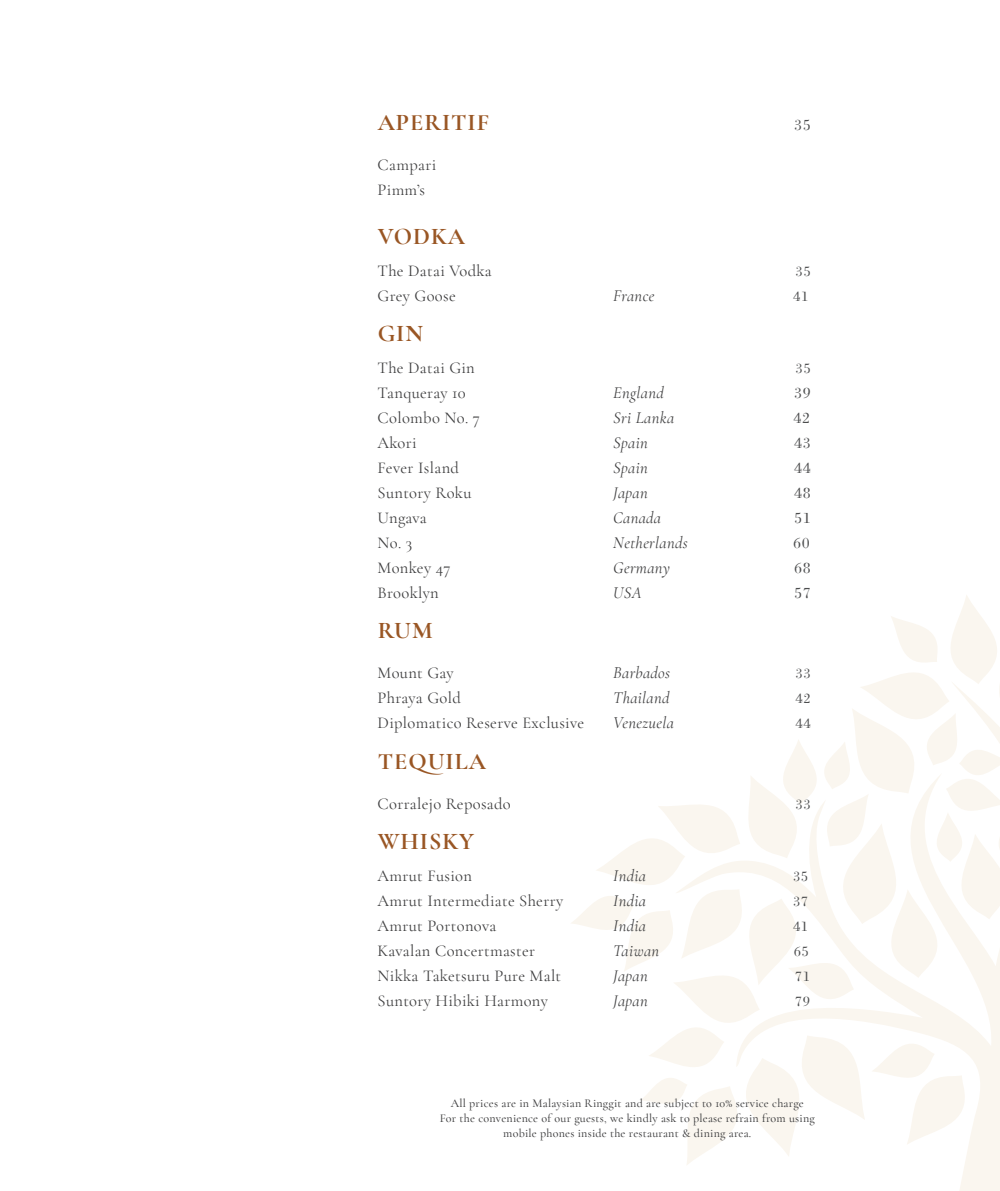
<style>
.page{position:relative;width:1000px;height:1191px;background:#fff}
.page>*{position:absolute;margin:0;border:0;box-sizing:border-box;transform-origin:0 0}
.t1{font:700 24px "Cormorant Garamond";letter-spacing:.04em;color:#995624}
.t2{font:18px "Arlene";letter-spacing:.03em;color:#4b4c4d}
.t3{font:16.5px "Cormorant Garamond";letter-spacing:.02em;color:#3e3e3f}
.t4{font:italic 16.5px "Cormorant Garamond";letter-spacing:.02em;color:#3e3e3f}
.t5{font:16.5px "Arlene";letter-spacing:.03em;color:#4b4c4d}
.t6{font:500 12px/15px "Cormorant Garamond";letter-spacing:.02em;color:#3e3e3f;text-align:center}
</style>
<div class="page">
<svg style="left:960px;top:1165px;width:39px;height:26px"></svg>
<svg style="left:572px;top:595px;width:427px;height:570px"></svg>
<p class="t1" style="left:377px;top:107px;width:113px">APERITIF</p>
<p class="t2" style="left:794px;top:113px;width:18px">35</p>
<p class="t3" style="left:377px;top:155px;width:60px">Campari</p>
<p class="t3" style="left:377px;top:180px;width:49px">Pimm’s</p>
<p class="t1" style="left:377px;top:221px;width:89px">VODKA</p>
<p class="t3" style="left:377px;top:260px;width:116px">The Datai Vodka</p>
<p class="t5" style="left:795px;top:260px;width:17px">35</p>
<p class="t3" style="left:377px;top:285px;width:80px">Grey Goose</p>
<p class="t4" style="left:613px;top:286px;width:43px">France</p>
<p class="t5" style="left:793px;top:285px;width:17px">41</p>
<p class="t1" style="left:377px;top:318px;width:47px">GIN</p>
<p class="t3" style="left:377px;top:357px;width:99px">The Datai Gin</p>
<p class="t5" style="left:795px;top:357px;width:17px">35</p>
<p class="t3" style="left:377px;top:382px;width:90px">Tanqueray 10</p>
<p class="t4" style="left:613px;top:383px;width:52px">England</p>
<p class="t2" style="left:794px;top:380px;width:18px">39</p>
<p class="t3" style="left:377px;top:407px;width:104px">Colombo No. 7</p>
<p class="t4" style="left:613px;top:408px;width:62px">Sri Lanka</p>
<p class="t2" style="left:793px;top:405px;width:18px">42</p>
<p class="t3" style="left:377px;top:432px;width:41px">Akori</p>
<p class="t4" style="left:613px;top:433px;width:36px">Spain</p>
<p class="t2" style="left:794px;top:430px;width:18px">43</p>
<p class="t3" style="left:377px;top:457px;width:83px">Fever Island</p>
<p class="t4" style="left:613px;top:458px;width:36px">Spain</p>
<p class="t2" style="left:794px;top:455px;width:18px">44</p>
<p class="t3" style="left:377px;top:482px;width:95px">Suntory Roku</p>
<p class="t4" style="left:613px;top:483px;width:36px">Japan</p>
<p class="t2" style="left:794px;top:480px;width:18px">48</p>
<p class="t3" style="left:377px;top:507px;width:51px">Ungava</p>
<p class="t4" style="left:613px;top:508px;width:49px">Canada</p>
<p class="t2" style="left:794px;top:505px;width:18px">51</p>
<p class="t3" style="left:377px;top:532px;width:36px">No. 3</p>
<p class="t4" style="left:613px;top:533px;width:76px">Netherlands</p>
<p class="t2" style="left:793px;top:531px;width:18px">60</p>
<p class="t3" style="left:377px;top:557px;width:74px">Monkey 47</p>
<p class="t4" style="left:613px;top:558px;width:58px">Germany</p>
<p class="t2" style="left:794px;top:556px;width:18px">68</p>
<p class="t3" style="left:377px;top:582px;width:63px">Brooklyn</p>
<p class="t4" style="left:613px;top:583px;width:30px">USA</p>
<p class="t2" style="left:794px;top:581px;width:18px">57</p>
<p class="t1" style="left:377px;top:616px;width:56px">RUM</p>
<p class="t3" style="left:377px;top:663px;width:78px">Mount Gay</p>
<p class="t4" style="left:613px;top:663px;width:58px">Barbados</p>
<p class="t5" style="left:795px;top:662px;width:17px">33</p>
<p class="t3" style="left:377px;top:688px;width:85px">Phraya Gold</p>
<p class="t4" style="left:613px;top:688px;width:58px">Thailand</p>
<p class="t5" style="left:795px;top:687px;width:17px">42</p>
<p class="t3" style="left:377px;top:713px;width:208px">Diplomatico Reserve Exclusive</p>
<p class="t4" style="left:613px;top:713px;width:62px">Venezuela</p>
<p class="t5" style="left:795px;top:712px;width:17px">44</p>
<p class="t1" style="left:377px;top:746px;width:110px">TEQUILA</p>
<p class="t3" style="left:377px;top:793px;width:135px">Corralejo Reposado</p>
<p class="t5" style="left:795px;top:793px;width:17px">33</p>
<p class="t1" style="left:377px;top:827px;width:98px">WHISKY</p>
<p class="t3" style="left:377px;top:865px;width:96px">Amrut Fusion</p>
<p class="t4" style="left:613px;top:866px;width:34px">India</p>
<p class="t5" style="left:792px;top:865px;width:17px">35</p>
<p class="t3" style="left:377px;top:890px;width:187px">Amrut Intermediate Sherry</p>
<p class="t4" style="left:613px;top:891px;width:34px">India</p>
<p class="t5" style="left:792px;top:890px;width:17px">37</p>
<p class="t3" style="left:377px;top:915px;width:120px">Amrut Portonova</p>
<p class="t4" style="left:613px;top:916px;width:34px">India</p>
<p class="t5" style="left:792px;top:915px;width:17px">41</p>
<p class="t3" style="left:377px;top:940px;width:159px">Kavalan Concertmaster</p>
<p class="t4" style="left:613px;top:941px;width:47px">Taiwan</p>
<p class="t5" style="left:793px;top:940px;width:17px">65</p>
<p class="t3" style="left:377px;top:965px;width:185px">Nikka Taketsuru Pure Malt</p>
<p class="t4" style="left:613px;top:966px;width:36px">Japan</p>
<p class="t5" style="left:794px;top:965px;width:17px">71</p>
<p class="t3" style="left:377px;top:990px;width:172px">Suntory Hibiki Harmony</p>
<p class="t4" style="left:613px;top:991px;width:36px">Japan</p>
<p class="t5" style="left:794px;top:990px;width:17px">79</p>
<p class="t6" style="left:439px;top:1095px;width:376px">All prices are in Malaysian Ringgit and are subject to 10% service charge<br>For the convenience of our guests, we kindly ask to please refrain from using mobile phones inside the restaurant &amp; dining area.</p>
</div>
